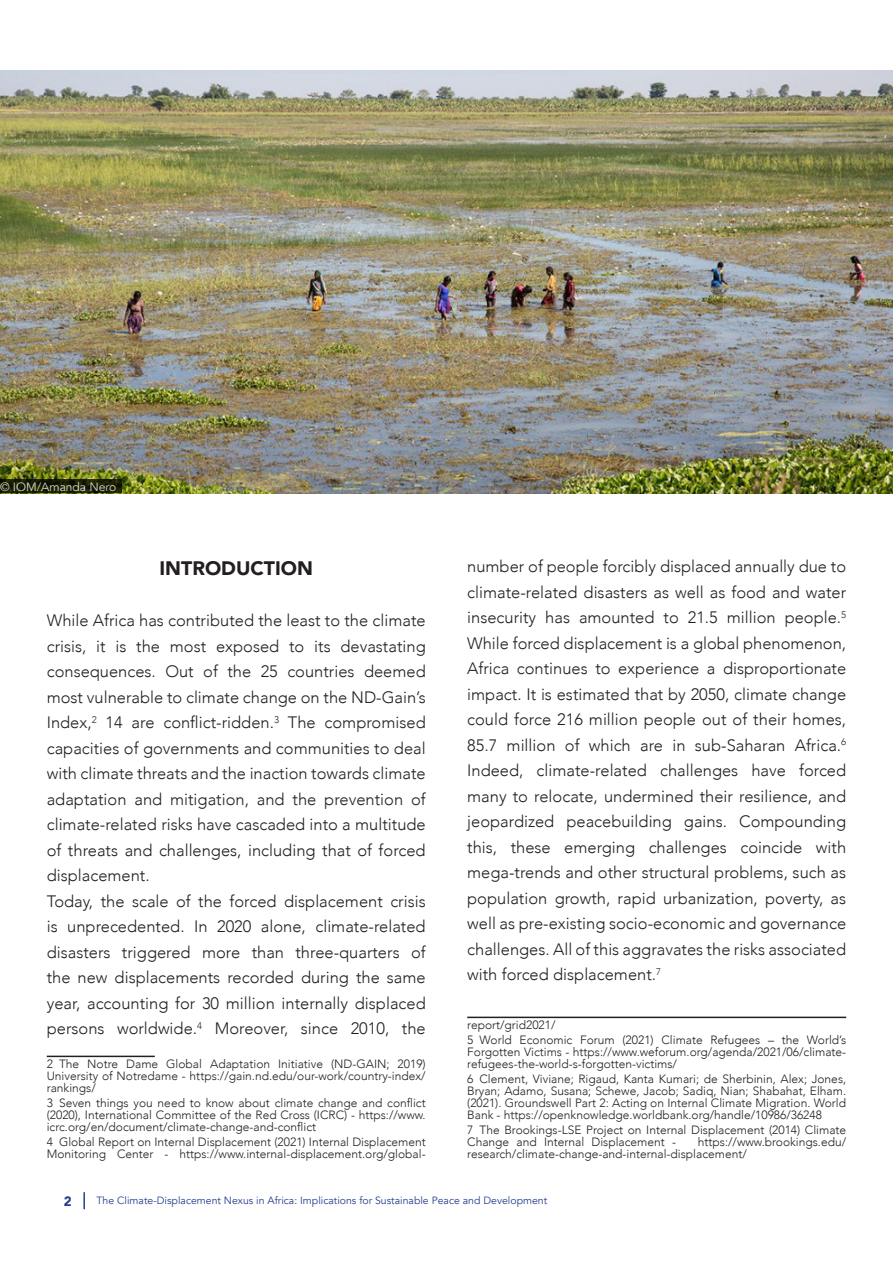
<style>
.page{position:relative;width:893px;height:1263px;background:#fff}
.page>*{position:absolute;margin:0;border:0;box-sizing:border-box;transform-origin:0 0}
.Page_Header_Subtext{font:900 19.5px "Avenir";color:#231f20}
.Page_Header_Subtext-2{font:300 16.5px/25.5px "Avenir";color:#231f20;text-align:justify}
.t1{font:900 13.5px "Avenir";color:#253f8e}
.Paragraph_Style_3{font:300 12px/12px "Avenir";color:#231f20;text-align:justify}
.t2{font:12px "Avenir";color:#fff}
.t3{font:10.5px "Avenir";color:#253f8e}
</style>
<div class="page">
<svg style="left:83px;top:1192px;width:2px;height:17px"></svg>
<hr style="left:47px;top:1056px;width:108px;height:1px;background:#231f20">
<hr style="left:467px;top:1017px;width:379px;height:1px;background:#231f20">
<img style="left:0;top:71px;width:893px;height:422px">
<svg style="left:0;top:479px;width:122px;height:14px;background:#181c05"></svg>
<p class="t2" style="left:0;top:480px;width:118px">© IOM/Amanda Nero</p>
<p class="Page_Header_Subtext" style="left:160px;top:552px;width:155px">INTRODUCTION</p>
<p class="Page_Header_Subtext-2" style="left:47px;top:608px;width:380px">While Africa has contributed the least to the climate crisis, it is the most exposed to its devastating consequences. Out of the 25 countries deemed most vulnerable to climate change on the ND-Gain’s Index,<sup>2</sup> 14 are conflict-ridden.<sup>3</sup> The compromised capacities of governments and communities to deal with climate threats and the inaction towards climate adaptation and mitigation, and the prevention of climate-related risks have cascaded into a multitude of threats and challenges, including that of forced displacement.</p>
<p class="Page_Header_Subtext-2" style="left:47px;top:888px;width:380px">Today, the scale of the forced displacement crisis is unprecedented. In 2020 alone, climate-related disasters triggered more than three-quarters of the new displacements recorded during the same year, accounting for 30 million internally displaced persons worldwide.<sup>4</sup> Moreover, since 2010, the</p>
<p class="Paragraph_Style_3" style="left:47px;top:1058px;width:380px">2 The Notre Dame Global Adaptation Initiative (ND-GAIN; 2019)<br>University of Notredame - https://gain.nd.edu/our-work/country-index/ rankings/</p>
<p class="Paragraph_Style_3" style="left:47px;top:1097px;width:380px">3 Seven things you need to know about climate change and conflict (2020), International Committee of the Red Cross (ICRC) - https://www. icrc.org/en/document/climate-change-and-conflict</p>
<p class="Paragraph_Style_3" style="left:47px;top:1136px;width:380px">4 Global Report on Internal Displacement (2021) Internal Displacement<br>Monitoring Center - https://www.internal-displacement.org/global-</p>
<p class="Page_Header_Subtext-2" style="left:467px;top:554px;width:380px">number of people forcibly displaced annually due to climate-related disasters as well as food and water insecurity has amounted to 21.5 million people.<sup>5<br></sup>While forced displacement is a global phenomenon, Africa continues to experience a disproportionate impact. It is estimated that by 2050, climate change could force 216 million people out of their homes, 85.7 million of which are in sub-Saharan Africa.<sup>6<br></sup>Indeed, climate-related challenges have forced many to relocate, undermined their resilience, and jeopardized peacebuilding gains. Compounding this, these emerging challenges coincide with mega-trends and other structural problems, such as population growth, rapid urbanization, poverty, as well as pre-existing socio-economic and governance challenges. All of this aggravates the risks associated with forced displacement.<sup>7</sup></p>
<p class="Paragraph_Style_3" style="left:467px;top:1019px;width:90px">report/grid2021/</p>
<p class="Paragraph_Style_3" style="left:467px;top:1034px;width:380px">5 World Economic Forum (2021) Climate Refugees – the World’s Forgotten Victims - https://www.weforum.org/agenda/2021/06/climate&shy;refugees-the-world-s-forgotten-victims/</p>
<p class="Paragraph_Style_3" style="left:467px;top:1073px;width:380px">6 Clement, Viviane; Rigaud, Kanta Kumari; de Sherbinin, Alex; Jones, Bryan; Adamo, Susana; Schewe, Jacob; Sadiq, Nian; Shabahat, Elham. (2021). Groundswell Part 2: Acting on Internal Climate Migration. World Bank - https://openknowledge.worldbank.org/handle/10986/36248</p>
<p class="Paragraph_Style_3" style="left:467px;top:1124px;width:380px">7 The Brookings-LSE Project on Internal Displacement (2014) Climate<br>Change and Internal Displacement -</p>
<p class="Paragraph_Style_3" style="left:467px;top:1136px;width:380px;text-indent:231px">https://www.brookings.edu/ research/climate-change-and-internal-displacement/</p>
<p class="t1" style="left:64px;top:1190px;width:9px">2</p>
<p class="t3" style="left:97px;top:1194px;width:452px">The Climate-Displacement Nexus in Africa: Implications for Sustainable Peace and Development</p>
</div>
